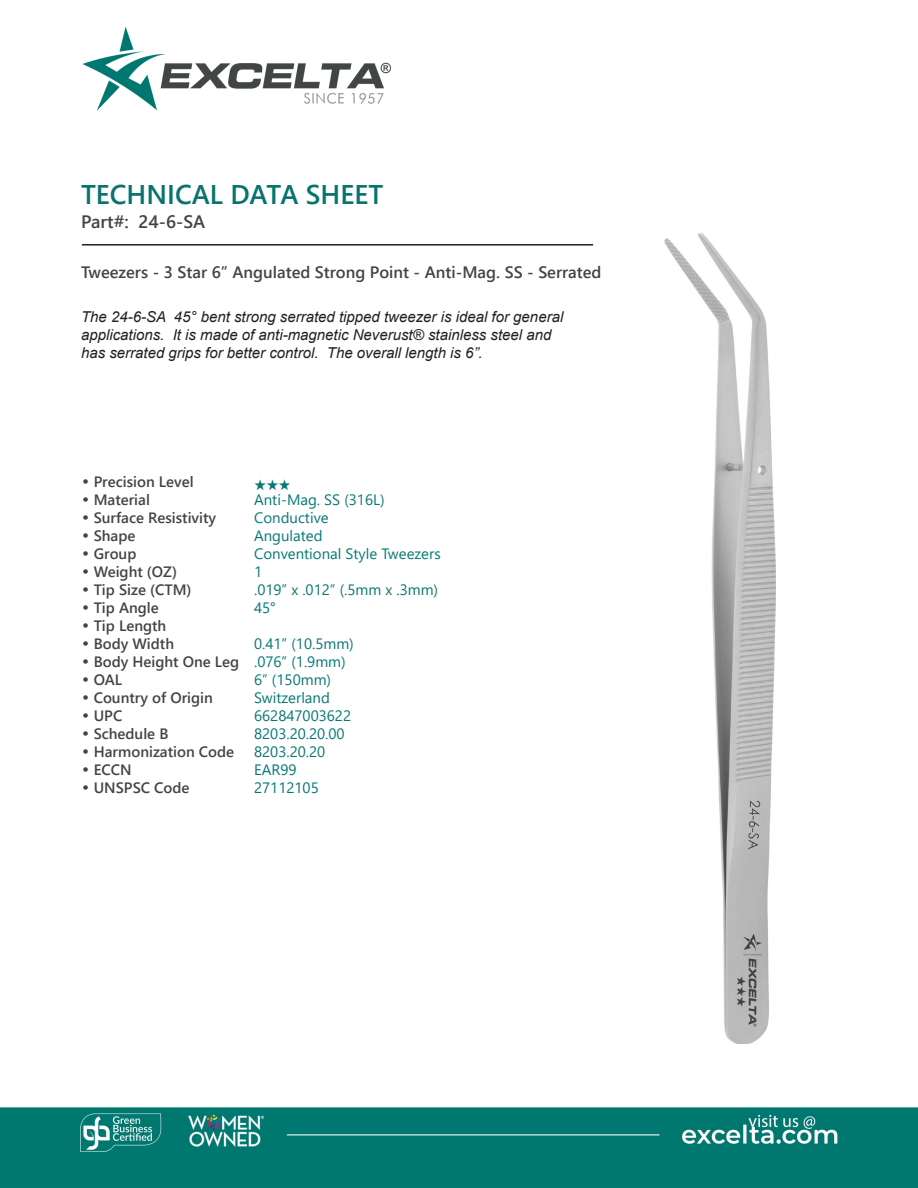
<style>
.page{position:relative;width:918px;height:1188px;background:#fff}
.page>*{position:absolute;margin:0;border:0;box-sizing:border-box;transform-origin:0 0}
.t1{font:700 27px "Yu Gothic UI";color:#08746d}
.t2{font:700 18px "Yu Gothic UI";color:#414546}
.t3{font:700 16.5px "Yu Gothic UI";color:#414546}
.CT_s_CTM{font:700 15px "Yu Gothic UI";color:#414546}
.CT_s_CTM-2{font:15px "Yu Gothic UI";color:#077874}
.t4{font:italic 15px/18px "Arial";color:#231f20}
.CT_s_CTM-3{font:15px "Zapf Ding Bats";color:#077874}
.s1{font-family:"Century Gothic";font-weight:400}
</style>
<div class="page">
<img style="left:0;top:27px;width:918px;height:1161px">
<img style="left:664px;top:232px;width:112px;height:812px">
<hr style="left:82px;top:244px;width:511px;height:2px;background:#231f20">
<p class="t1" style="left:81px;top:178px;width:304px">TECHNICAL DATA SHEET</p>
<p class="t2" style="left:81px;top:212px;width:126px">Part#: 24-6-SA</p>
<p class="t3" style="left:81px;top:262px;width:522px">Tweezers - 3 Star 6” Angulated Strong Point - Anti-Mag. SS - Serrated</p>
<p class="t4" style="left:81px;top:308px;width:484px">The 24-6-SA 45° bent strong serrated tipped tweezer is ideal for general applications. It is made of anti-magnetic Neverust® stainless steel and has serrated grips for better control. The overall length is 6”.</p>
<p class="CT_s_CTM" style="left:81px;top:473px;width:114px"><span class="s1">•</span> Precision Level</p>
<p class="CT_s_CTM-3" style="left:254px;top:476px;width:38px">★★★</p>
<p class="CT_s_CTM" style="left:81px;top:491px;width:70px"><span class="s1">•</span> Material</p>
<p class="CT_s_CTM-2" style="left:254px;top:485px;width:132px">Anti-Mag. SS (316L)</p>
<p class="CT_s_CTM" style="left:81px;top:509px;width:137px"><span class="s1">•</span> Surface Resistivity</p>
<p class="CT_s_CTM-2" style="left:254px;top:503px;width:76px">Conductive</p>
<p class="CT_s_CTM" style="left:81px;top:527px;width:56px"><span class="s1">•</span> Shape</p>
<p class="CT_s_CTM-2" style="left:254px;top:521px;width:70px">Angulated</p>
<p class="CT_s_CTM" style="left:81px;top:545px;width:57px"><span class="s1">•</span> Group</p>
<p class="CT_s_CTM-2" style="left:254px;top:539px;width:188px">Conventional Style Tweezers</p>
<p class="CT_s_CTM" style="left:81px;top:563px;width:98px"><span class="s1">•</span> Weight (OZ)</p>
<p class="CT_s_CTM-2" style="left:254px;top:557px;width:10px">1</p>
<p class="CT_s_CTM" style="left:81px;top:581px;width:112px"><span class="s1">•</span> Tip Size (CTM)</p>
<p class="CT_s_CTM-2" style="left:254px;top:575px;width:186px">.019” x .012” (.5mm x .3mm)</p>
<p class="CT_s_CTM" style="left:81px;top:599px;width:79px"><span class="s1">•</span> Tip Angle</p>
<p class="CT_s_CTM-2" style="left:254px;top:593px;width:23px">45°</p>
<p class="CT_s_CTM" style="left:81px;top:617px;width:87px"><span class="s1">•</span> Tip Length</p>
<p class="CT_s_CTM" style="left:81px;top:635px;width:95px"><span class="s1">•</span> Body Width</p>
<p class="CT_s_CTM-2" style="left:254px;top:629px;width:101px">0.41” (10.5mm)</p>
<p class="CT_s_CTM" style="left:81px;top:653px;width:160px"><span class="s1">•</span> Body Height One Leg</p>
<p class="CT_s_CTM-2" style="left:254px;top:647px;width:93px">.076” (1.9mm)</p>
<p class="CT_s_CTM" style="left:81px;top:671px;width:43px"><span class="s1">•</span> OAL</p>
<p class="CT_s_CTM-2" style="left:254px;top:665px;width:78px">6” (150mm)</p>
<p class="CT_s_CTM" style="left:81px;top:689px;width:133px"><span class="s1">•</span> Country of Origin</p>
<p class="CT_s_CTM-2" style="left:254px;top:683px;width:77px">Switzerland</p>
<p class="CT_s_CTM" style="left:81px;top:707px;width:43px"><span class="s1">•</span> UPC</p>
<p class="CT_s_CTM-2" style="left:254px;top:701px;width:99px">662847003622</p>
<p class="CT_s_CTM" style="left:81px;top:725px;width:89px"><span class="s1">•</span> Schedule B</p>
<p class="CT_s_CTM-2" style="left:254px;top:719px;width:92px">8203.20.20.00</p>
<p class="CT_s_CTM" style="left:81px;top:743px;width:155px"><span class="s1">•</span> Harmonization Code</p>
<p class="CT_s_CTM-2" style="left:254px;top:737px;width:73px">8203.20.20</p>
<p class="CT_s_CTM" style="left:81px;top:761px;width:52px"><span class="s1">•</span> ECCN</p>
<p class="CT_s_CTM-2" style="left:254px;top:755px;width:44px">EAR99</p>
<p class="CT_s_CTM" style="left:81px;top:779px;width:110px"><span class="s1">•</span> UNSPSC Code</p>
<p class="CT_s_CTM-2" style="left:254px;top:773px;width:66px">27112105</p>
</div>
